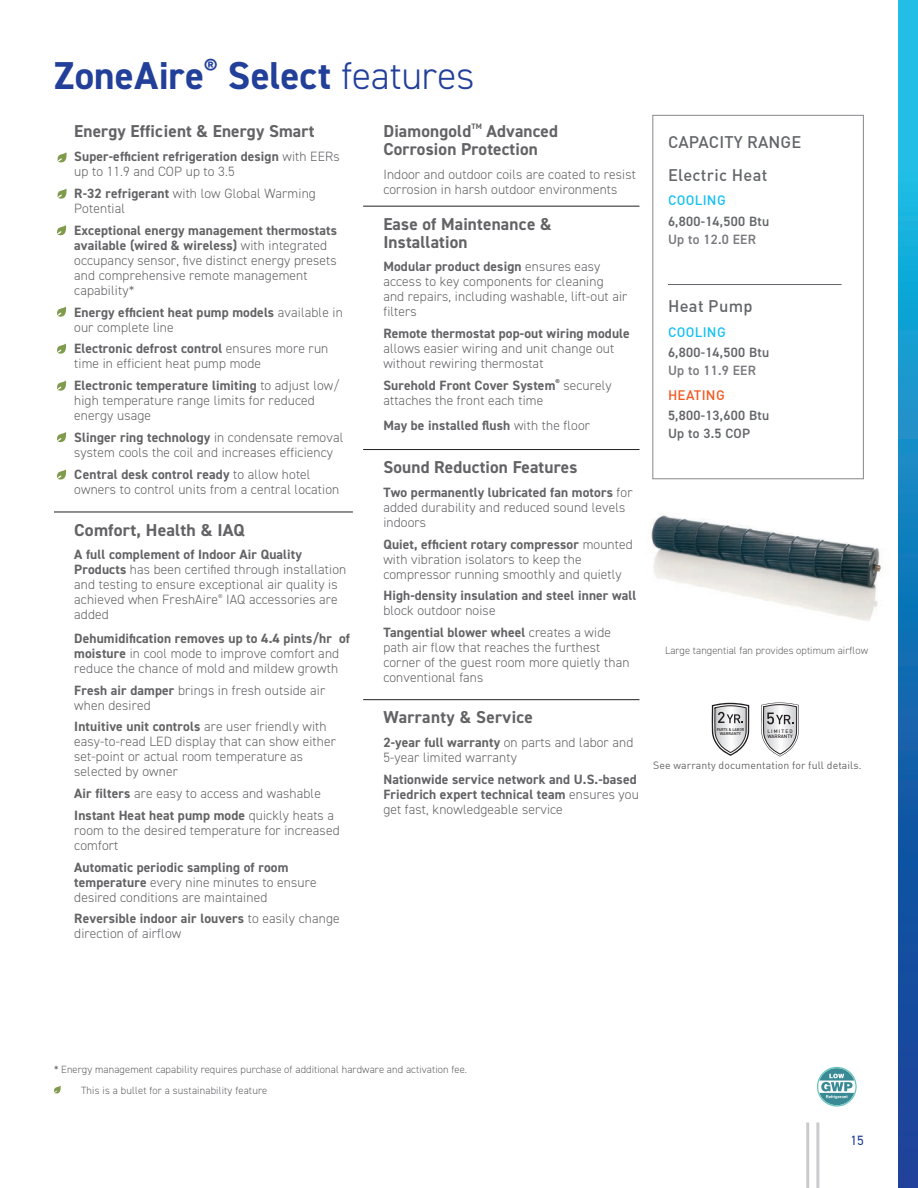
<style>
.page{position:relative;width:918px;height:1188px;background:#fff}
.page>*{position:absolute;margin:0;border:0;box-sizing:border-box;transform-origin:0 0}
.t1{font:700 39px "DIN2014";letter-spacing:.01em;color:#223f99}
.Feature_heading{font:700 17.25px/18px "DIN2014";letter-spacing:.01em;color:#636366}
.Bullet_copy{font:500 16.5px "DIN";letter-spacing:.02em;color:#63656a}
.Bullet_text{font:300 13.5px/15px "DIN2014";letter-spacing:.01em;color:#636366}
.Bullet_text-2{font:700 13.5px/15px "DIN2014";letter-spacing:.01em;color:#636366}
.Captions{font:300 13.5px/15px "DIN2014";letter-spacing:.01em;color:#636366}
.Text{font:300 13.5px/15px "DIN2014";letter-spacing:.01em;color:#636366}
.Bullet_copy-2{font:600 13.5px "DIN2014";letter-spacing:.02em;color:#63656a}
.Bullet_copy-3{font:600 13.5px "DIN2014";letter-spacing:.02em;color:#79797e}
.Bullet_copy-4{font:500 13.5px "DIN";letter-spacing:.02em;color:#15c0f2}
.Bullet_copy-5{font:500 13.5px "DIN";letter-spacing:.02em;color:#f15921}
.t2{font:13.5px "DIN2014";color:#223f99}
.Captions___notes{font:300 10.5px "DIN2014";letter-spacing:.01em;color:#636366}
.Callouts{font:300 10.5px "DIN2014";letter-spacing:.005em;color:#636366}
.Callouts-2{font:10.5px "DIN";letter-spacing:.01em;color:#636366}
.t3{font:500 4.8px/4.8px "DIN";color:#231f20}
.t4{font:500 4.05px/4.1px "DIN";letter-spacing:-.01em;color:#231f20;text-align:center;scale:.9 1}
.s1{font-weight:300}
.s2{font-weight:700}
.s3{font-weight:400}
</style>
<div class="page">
<svg style="left:899px;top:0;width:19px;height:1188px;background:#167cbc"></svg>
<hr style="left:806px;top:1123px;width:3px;height:65px;background:#cacbcd">
<hr style="left:816px;top:1123px;width:3px;height:65px;background:#cacbcd">
<img style="left:651px;top:514px;width:231px;height:107px">
<hr style="left:54px;top:512px;width:299px;height:1px;background:#231f20">
<hr style="left:363px;top:206px;width:277px;height:1px;background:#231f20">
<hr style="left:363px;top:449px;width:277px;height:1px;background:#231f20">
<hr style="left:363px;top:699px;width:277px;height:1px;background:#231f20">
<hr style="left:668px;top:284px;width:174px;height:1px;background:#63656a">
<div style="left:652px;top:115px;width:212px;height:364px;border:1px solid #939598"></div>
<svg style="left:57px;top:152px;width:10px;height:11px"></svg>
<svg style="left:57px;top:188px;width:10px;height:11px"></svg>
<svg style="left:57px;top:225px;width:10px;height:11px"></svg>
<svg style="left:57px;top:306px;width:10px;height:11px"></svg>
<svg style="left:57px;top:343px;width:10px;height:11px"></svg>
<svg style="left:57px;top:380px;width:10px;height:11px"></svg>
<svg style="left:57px;top:432px;width:10px;height:11px"></svg>
<svg style="left:57px;top:469px;width:10px;height:11px"></svg>
<svg style="left:712px;top:703px;width:37px;height:53px"></svg>
<svg style="left:761px;top:703px;width:38px;height:53px"></svg>
<svg style="left:817px;top:1067px;width:40px;height:40px"></svg>
<svg style="left:54px;top:1085px;width:7px;height:9px"></svg>
<p class="t1" style="left:54px;top:50px;width:422px">ZoneAire<sup>®</sup> Select <span class="s1">features</span></p>
<p class="Feature_heading" style="left:74px;top:122px;width:242px">Energy Efficient &amp; Energy Smart</p>
<p class="Bullet_text-2" style="left:74px;top:149px;width:267px">Super-efficient refrigeration design <span class="s1">with EERs up to 11.9 and COP up to 3.5</span></p>
<p class="Bullet_text" style="left:74px;top:186px;width:243px"><span class="s2">R-32 refrigerant</span> with low Global Warming<br>Potential</p>
<p class="Bullet_text" style="left:74px;top:223px;width:264px"><span class="s2">Exceptional energy management thermostats available (wired &amp; wireless)</span> with integrated occupancy sensor, five distinct energy presets and comprehensive remote management capability*</p>
<p class="Bullet_text-2" style="left:74px;top:304px;width:270px">Energy efficient heat pump models <span class="s1">available in our complete line</span></p>
<p class="Bullet_text" style="left:74px;top:341px;width:256px"><span class="s2">Electronic defrost control</span> ensures more run time in efficient heat pump mode</p>
<p class="Bullet_text" style="left:74px;top:378px;width:267px"><span class="s2">Electronic temperature limiting</span> to adjust low/ high temperature range limits for reduced energy usage</p>
<p class="Bullet_text" style="left:74px;top:430px;width:271px"><span class="s2">Slinger ring technology</span> in condensate removal system cools the coil and increases efficiency</p>
<p class="Bullet_text" style="left:74px;top:466px;width:267px"><span class="s2">Central desk control ready</span> to allow hotel owners to control units from a central location</p>
<p class="Feature_heading" style="left:74px;top:520px;width:172px">Comfort, Health &amp; IAQ</p>
<p class="Bullet_text" style="left:74px;top:547px;width:274px"><span class="s2">A full complement of Indoor Air Quality Products</span> has been certified through installation and testing to ensure exceptional air quality is achieved when FreshAire<sup>®</sup> IAQ accessories are added</p>
<p class="Bullet_text" style="left:74px;top:631px;width:277px"><span class="s2">Dehumidification removes up to 4.4 pints/hr of moisture</span> in cool mode to improve comfort and reduce the chance of mold and mildew growth</p>
<p class="Bullet_text" style="left:74px;top:682px;width:253px"><span class="s2">Fresh air damper</span> brings in fresh outside air when desired</p>
<p class="Bullet_text" style="left:74px;top:719px;width:263px"><span class="s2">Intuitive unit controls</span> are user friendly with easy-to-read LED display that can show either set-point or actual room temperature as selected by owner</p>
<p class="Bullet_text" style="left:74px;top:786px;width:248px"><span class="s2">Air filters</span> are easy to access and washable</p>
<p class="Bullet_text" style="left:74px;top:808px;width:267px"><span class="s2">Instant Heat heat pump mode</span> quickly heats a room to the desired temperature for increased comfort</p>
<p class="Bullet_text" style="left:74px;top:859px;width:244px"><span class="s2">Automatic periodic sampling of room temperature</span> every nine minutes to ensure desired conditions are maintained</p>
<p class="Bullet_text" style="left:74px;top:911px;width:267px"><span class="s2">Reversible indoor air louvers</span> to easily change direction of airflow</p>
<p class="Feature_heading" style="left:383px;top:122px;width:176px">Diamongold<sup>TM</sup> Advanced<br>Corrosion Protection</p>
<p class="Text" style="left:383px;top:167px;width:254px">Indoor and outdoor coils are coated to resist corrosion in harsh outdoor environments</p>
<p class="Feature_heading" style="left:383px;top:215px;width:170px">Ease of Maintenance &amp;<br>Installation</p>
<p class="Bullet_text" style="left:383px;top:259px;width:246px"><span class="s2">Modular product design</span> ensures easy access to key components for cleaning and repairs, including washable, lift-out air filters</p>
<p class="Bullet_text" style="left:383px;top:326px;width:248px"><span class="s2">Remote thermostat pop-out wiring module </span>allows easier wiring and unit change out without rewiring thermostat</p>
<p class="Bullet_text" style="left:383px;top:378px;width:230px"><span class="s2">Surehold Front Cover System</span><sup>®</sup> securely attaches the front each time</p>
<p class="Bullet_text-2" style="left:383px;top:418px;width:208px">May be installed flush <span class="s1">with the floor</span></p>
<p class="Feature_heading" style="left:383px;top:458px;width:196px">Sound Reduction Features</p>
<p class="Bullet_text" style="left:383px;top:485px;width:251px"><span class="s2">Two permanently lubricated fan motors</span> for added durability and reduced sound levels indoors</p>
<p class="Bullet_text" style="left:383px;top:536px;width:251px"><span class="s2">Quiet, efficient rotary compressor</span> mounted with vibration isolators to keep the compressor running smoothly and quietly</p>
<p class="Bullet_text-2" style="left:383px;top:588px;width:255px">High-density insulation and steel inner wall <span class="s1">block outdoor noise</span></p>
<p class="Captions" style="left:383px;top:625px;width:248px"><span class="s2">Tangential blower wheel</span> creates a wide path air flow that reaches the furthest corner of the guest room more quietly than conventional fans</p>
<p class="Feature_heading" style="left:383px;top:708px;width:151px">Warranty &amp; Service</p>
<p class="Bullet_text" style="left:383px;top:735px;width:252px"><span class="s2">2-year full warranty</span> on parts and labor and<br>5-year limited warranty</p>
<p class="Bullet_text-2" style="left:383px;top:771px;width:257px">Nationwide service network and U.S.-based<br>Friedrich expert technical team <span class="s1">ensures you get fast, knowledgeable service</span></p>
<p class="Bullet_copy" style="left:668px;top:131px;width:135px">CAPACITY RANGE</p>
<p class="Bullet_copy" style="left:668px;top:164px;width:101px">Electric Heat</p>
<p class="Bullet_copy-4" style="left:668px;top:192px;width:59px">COOLING</p>
<p class="Bullet_copy-2" style="left:668px;top:212px;width:103px">6,800-14,500 Btu</p>
<p class="Bullet_copy-3" style="left:668px;top:230px;width:90px">Up to 12.0 EER</p>
<p class="Bullet_copy" style="left:668px;top:295px;width:86px">Heat Pump</p>
<p class="Bullet_copy-4" style="left:668px;top:323px;width:59px">COOLING</p>
<p class="Bullet_copy-2" style="left:668px;top:343px;width:103px">6,800-14,500 Btu</p>
<p class="Bullet_copy-3" style="left:668px;top:361px;width:90px">Up to 11.9 EER</p>
<p class="Bullet_copy-5" style="left:668px;top:386px;width:58px">HEATING</p>
<p class="Bullet_copy-2" style="left:668px;top:406px;width:103px">5,800-13,600 Btu</p>
<p class="Bullet_copy-2" style="left:668px;top:424px;width:84px">Up to 3.5 COP</p>
<p class="Callouts" style="left:665px;top:644px;width:204px">Large tangential fan provides optimum airflow</p>
<p class="t4" style="left:717px;top:727px;width:32px">PARTS &amp; LABOR<br>WARRANTY</p>
<p class="t3" style="left:767px;top:729px;width:27px">LIMITED<br>WARRANTY</p>
<p class="Callouts-2" style="left:653px;top:759px;width:210px">See warranty documentation for full details.</p>
<p class="Captions___notes" style="left:54px;top:1063px;width:415px"><span class="s3">*</span> Energy management capability requires purchase of additional hardware and activation fee.</p>
<p class="Captions___notes" style="left:54px;top:1084px;width:215px">• This is a bullet for a sustainability feature</p>
<p class="t2" style="left:850px;top:1132px;width:15px">15</p>
</div>
